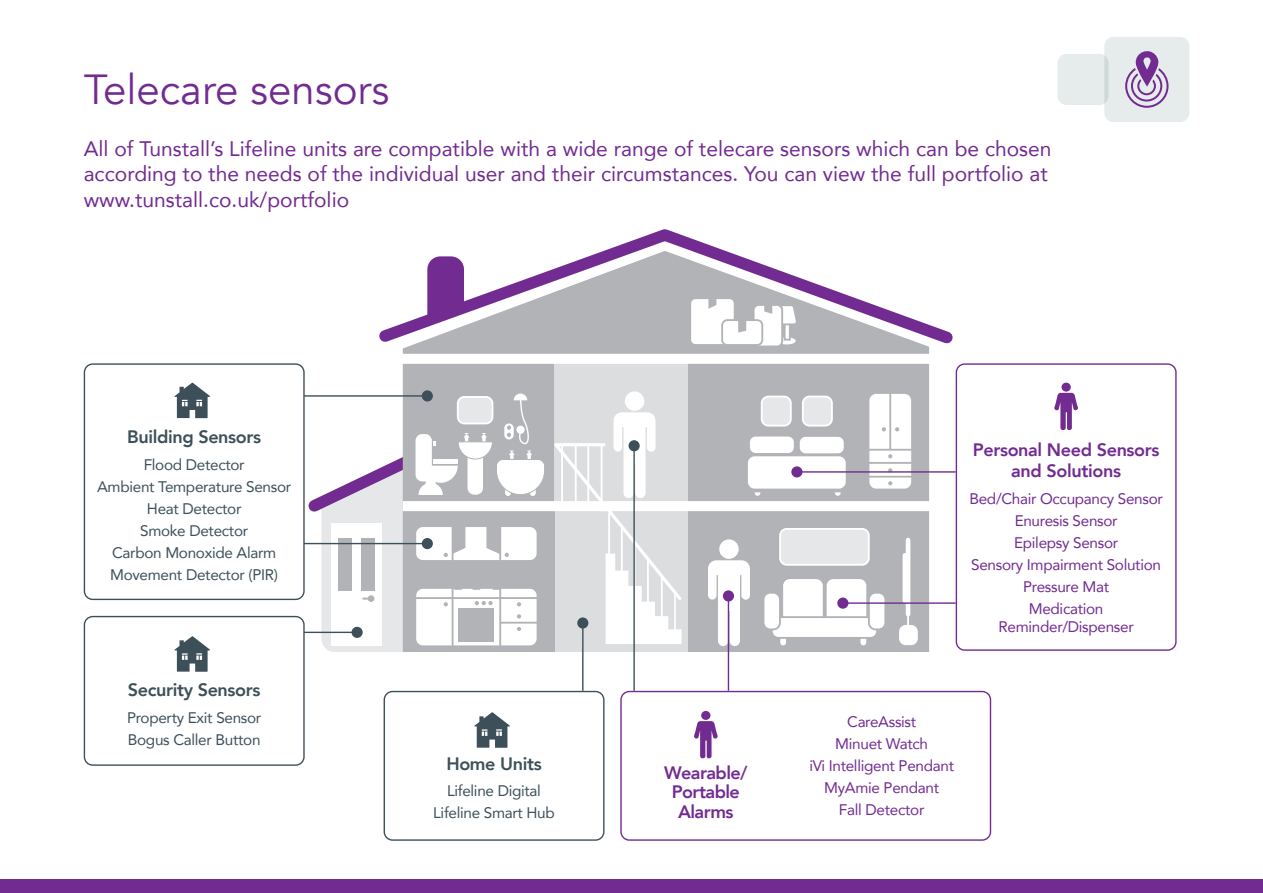
<style>
.page{position:relative;width:1263px;height:893px;background:#fff}
.page>*{position:absolute;margin:0;border:0;box-sizing:border-box;transform-origin:0 0}
.t1{font:42px "Avenir";color:#722b91}
.t2{font:21px/25.5px "Avenir";color:#722b91}
.t3{font:800 18px/19.5px "Avenir";letter-spacing:-.02em;color:#722b91;text-align:center}
.t4{font:800 18px "Avenir";letter-spacing:-.02em;color:#3d4f59}
.t5{font:15.3px/22px "Avenir";letter-spacing:-.02em;color:#722b91;text-align:center}
.t6{font:15.3px/22px "Avenir";letter-spacing:-.02em;color:#3d4f59;text-align:center}
</style>
<div class="page">
<div style="left:1104px;top:37px;width:85px;height:85px;background:#e6eceb;border-radius:9px"></div>
<div style="left:1057px;top:54px;width:51px;height:51px;background:#e6eceb;border-radius:9px"></div>
<div style="left:0;top:879px;width:1263px;height:14px;background:#722b91"></div>
<div style="left:403px;top:366px;width:526px;height:286px;background:#b2b3b7"></div>
<svg style="left:402px;top:352px;width:527px;height:14px;background:#b6b7bb"></svg>
<div style="left:555px;top:359px;width:133px;height:148px;background:#dcdddf"></div>
<div style="left:556px;top:507px;width:132px;height:145px;background:#dcdddf"></div>
<div style="left:403px;top:501px;width:527px;height:10px;background:#fff"></div>
<svg style="left:379px;top:229px;width:574px;height:123px"></svg>
<svg style="left:427px;top:256px;width:37px;height:70px;background:#83449e"></svg>
<hr style="left:907px;top:571px;width:2px;height:66px;background:#fff">
<div style="left:899px;top:625px;width:19px;height:20px;background:#fff;border-radius:7px"></div>
<hr style="left:906px;top:540px;width:4px;height:74px;background:#fff">
<div style="left:902px;top:555px;width:5px;height:46px;background:#fff"></div>
<div style="left:780px;top:529px;width:89px;height:36px;background:#e6e7e9;border-radius:7px"></div>
<div style="left:779px;top:528px;width:91px;height:38px;border:2px solid #fff;border-radius:7px"></div>
<div style="left:860px;top:634px;width:6px;height:11px;background:#fff;border-radius:3px"></div>
<div style="left:780px;top:634px;width:6px;height:11px;background:#fff;border-radius:3px"></div>
<div style="left:827px;top:579px;width:39px;height:54px;background:#fff;border-radius:7px"></div>
<div style="left:783px;top:579px;width:40px;height:54px;background:#fff;border-radius:7px"></div>
<div style="left:772px;top:617px;width:105px;height:21px;background:#fff;border-radius:7px"></div>
<div style="left:771px;top:616px;width:107px;height:23px;border:2px solid #b2b3b7;border-radius:7px"></div>
<div style="left:869px;top:593px;width:16px;height:36px;background:#fff;border-radius:7px"></div>
<div style="left:868px;top:592px;width:18px;height:38px;border:2px solid #b2b3b7;border-radius:7px"></div>
<div style="left:763px;top:593px;width:17px;height:36px;background:#fff;border-radius:7px"></div>
<div style="left:762px;top:592px;width:19px;height:38px;border:2px solid #b2b3b7;border-radius:7px"></div>
<svg style="left:835px;top:484px;width:6px;height:12px"></svg>
<svg style="left:754px;top:484px;width:6px;height:12px"></svg>
<svg style="left:744px;top:452px;width:105px;height:40px"></svg>
<div style="left:799px;top:436px;width:46px;height:18px;background:#fff;border-radius:7px"></div>
<div style="left:798px;top:435px;width:47px;height:20px;border:2px solid #b2b3b7;border-radius:7px"></div>
<div style="left:749px;top:436px;width:46px;height:18px;background:#fff;border-radius:7px"></div>
<div style="left:748px;top:435px;width:48px;height:20px;border:2px solid #b2b3b7;border-radius:7px"></div>
<svg style="left:760px;top:395px;width:74px;height:32px;background:#dddee0"></svg>
<div style="left:869px;top:394px;width:42px;height:95px;background:#fff;border-radius:7px"></div>
<hr style="left:867px;top:449px;width:47px;height:2px;background:#b2b3b7">
<hr style="left:867px;top:462px;width:47px;height:2px;background:#b2b3b7">
<hr style="left:867px;top:476px;width:47px;height:2px;background:#b2b3b7">
<hr style="left:889px;top:391px;width:2px;height:59px;background:#b2b3b7">
<svg style="left:888px;top:454px;width:4px;height:4px"></svg>
<svg style="left:888px;top:481px;width:4px;height:4px"></svg>
<svg style="left:882px;top:427px;width:4px;height:4px"></svg>
<svg style="left:895px;top:427px;width:4px;height:4px"></svg>
<svg style="left:708px;top:539px;width:42px;height:107px"></svg>
<div style="left:778px;top:337px;width:18px;height:7px;background:#fff;border-radius:50%"></div>
<div style="left:785px;top:315px;width:5px;height:25px;background:#fff"></div>
<div style="left:784px;top:314px;width:7px;height:27px;border:2px solid #b2b3b7"></div>
<div style="left:754px;top:305px;width:28px;height:41px;background:#fff;border-radius:5px"></div>
<div style="left:753px;top:304px;width:30px;height:43px;border:2px solid #b2b3b7;border-radius:5px"></div>
<div style="left:690px;top:298px;width:45px;height:47px;background:#fff;border-radius:5px"></div>
<div style="left:689px;top:297px;width:47px;height:49px;border:2px solid #b2b3b7;border-radius:5px"></div>
<div style="left:722px;top:320px;width:40px;height:25px;background:#fff;border-radius:5px"></div>
<div style="left:721px;top:319px;width:42px;height:27px;border:2px solid #b2b3b7;border-radius:5px"></div>
<svg style="left:764px;top:303px;width:35px;height:23px"></svg>
<svg style="left:708px;top:297px;width:8px;height:12px"></svg>
<svg style="left:738px;top:316px;width:8px;height:17px"></svg>
<svg style="left:321px;top:391px;width:361px;height:261px"></svg>
<div style="left:401px;top:354px;width:531px;height:10px;background:#fff"></div>
<div style="left:956px;top:363px;width:220px;height:288px;border:1px solid #722b91;border-radius:8px"></div>
<svg style="left:1054px;top:383px;width:24px;height:47px"></svg>
<hr style="left:582px;top:623px;width:1px;height:68px;background:#3d4f59">
<div style="left:577px;top:617px;width:11px;height:12px;background:#3d4f59;border-radius:50%"></div>
<hr style="left:728px;top:596px;width:1px;height:95px;background:#722b91">
<div style="left:723px;top:590px;width:11px;height:11px;background:#722b91;border-radius:50%"></div>
<hr style="left:633px;top:446px;width:2px;height:245px;background:#3d4f59">
<div style="left:628px;top:440px;width:12px;height:11px;background:#3d4f59;border-radius:50%"></div>
<hr style="left:797px;top:471px;width:159px;height:2px;background:#722b91">
<div style="left:791px;top:466px;width:11px;height:11px;background:#722b91;border-radius:50%"></div>
<hr style="left:843px;top:602px;width:113px;height:2px;background:#722b91">
<div style="left:837px;top:597px;width:11px;height:12px;background:#722b91;border-radius:50%"></div>
<hr style="left:264px;top:395px;width:163px;height:2px;background:#3d4f59">
<div style="left:422px;top:390px;width:11px;height:11px;background:#3d4f59;border-radius:50%"></div>
<hr style="left:264px;top:543px;width:163px;height:1px;background:#3d4f59">
<div style="left:422px;top:538px;width:11px;height:11px;background:#3d4f59;border-radius:50%"></div>
<hr style="left:264px;top:632px;width:93px;height:1px;background:#3d4f59">
<div style="left:351px;top:627px;width:12px;height:11px;background:#3d4f59;border-radius:50%"></div>
<div style="left:84px;top:364px;width:220px;height:235px;background:#fff;border-radius:8px"></div>
<div style="left:84px;top:363px;width:221px;height:237px;border:1px solid #3d4f59;border-radius:8px"></div>
<div style="left:84px;top:617px;width:220px;height:148px;background:#fff;border-radius:8px"></div>
<div style="left:84px;top:616px;width:221px;height:150px;border:1px solid #3d4f59;border-radius:8px"></div>
<div style="left:384px;top:691px;width:220px;height:150px;border:1px solid #3d4f59;border-radius:8px"></div>
<svg style="left:174px;top:383px;width:36px;height:35px"></svg>
<svg style="left:174px;top:636px;width:36px;height:36px"></svg>
<svg style="left:474px;top:712px;width:36px;height:36px"></svg>
<div style="left:620px;top:691px;width:371px;height:150px;border:1px solid #722b91;border-radius:8px"></div>
<svg style="left:694px;top:711px;width:24px;height:47px"></svg>
<svg style="left:1125px;top:51px;width:43px;height:57px"></svg>
<h1 class="t1" style="left:84px;top:65px;width:307px">Telecare sensors</h1>
<p class="t2" style="left:84px;top:135px;width:969px">All of Tunstall’s Lifeline units are compatible with a wide range of telecare sensors which can be chosen according to the needs of the individual user and their circumstances. You can view the full portfolio at www.tunstall.co.uk/portfolio</p>
<p class="t4" style="left:127px;top:423px;width:135px">Building Sensors</p>
<p class="t6" style="left:97px;top:453px;width:196px">Flood Detector<br>Ambient Temperature Sensor<br>Heat Detector<br>Smoke Detector<br>Carbon Monoxide Alarm<br>Movement Detector (PIR)</p>
<p class="t4" style="left:128px;top:676px;width:134px">Security Sensors</p>
<p class="t6" style="left:127px;top:706px;width:136px;text-align:left">Property Exit Sensor<br>Bogus Caller Button</p>
<p class="t4" style="left:446px;top:749px;width:97px">Home Units</p>
<p class="t6" style="left:433px;top:779px;width:123px">Lifeline Digital<br>Lifeline Smart Hub</p>
<p class="t3" style="left:664px;top:763px;width:85px">Wearable/<br>Portable<br>Alarms</p>
<p class="t3" style="left:973px;top:440px;width:188px;line-height:21px">Personal Need Sensors and Solutions</p>
<p class="t5" style="left:969px;top:487px;width:195px">Bed/Chair Occupancy Sensor<br>Enuresis Sensor<br>Epilepsy Sensor<br>Sensory Impairment Solution<br>Pressure Mat<br>Medication</p>
<p class="t5" style="left:998px;top:615px;width:137px">Reminder/Dispenser</p>
<p class="t5" style="left:809px;top:710px;width:146px">CareAssist<br>Minuet Watch<br>iVi Intelligent Pendant<br>MyAmie Pendant<br>Fall Detector</p>
</div>
